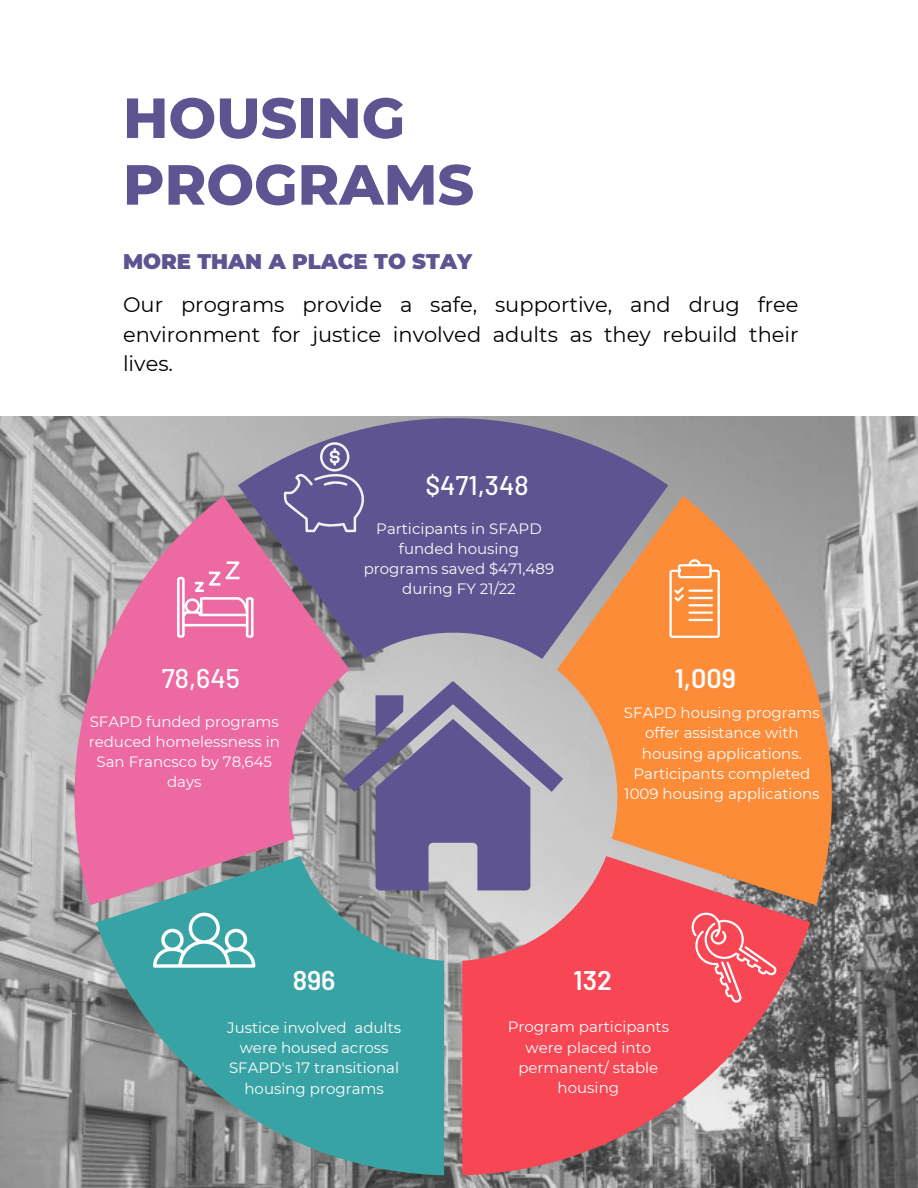
<style>
.page{position:relative;width:918px;height:1188px;background:#fff}
.page>*{position:absolute;margin:0;border:0;box-sizing:border-box;transform-origin:0 0}
.t1{font:800 56.4px/66.8px "Montserrat";color:#5d5491}
.t2{font:500 27px "Barlow";color:#fdfdfd}
.t3{font:600 27px "Barlow";color:#fdfdfd}
.t4{font:900 21.15px "Montserrat";color:#5d5491}
.t5{font:21px/29.2px "Montserrat";color:#000;text-align:justify}
.t6{font:15px/20.2px "Montserrat";color:#fdfdfd;text-align:center}
</style>
<div class="page">
<img style="left:0;top:416px;width:918px;height:772px">
<svg style="left:44px;top:496px;width:306px;height:409px;background:#d282a5"></svg>
<svg style="left:96px;top:856px;width:348px;height:319px;background:#5a989b"></svg>
<svg style="left:462px;top:890px;width:348px;height:285px;background:#d25e68"></svg>
<svg style="left:557px;top:496px;width:275px;height:409px;background:#e4935d"></svg>
<svg style="left:238px;top:416px;width:430px;height:243px;background:#816a8e"></svg>
<svg style="left:283px;top:442px;width:87px;height:90px;background:#726b9e"></svg>
<svg style="left:669px;top:559px;width:51px;height:79px;background:#fca868"></svg>
<svg style="left:177px;top:561px;width:77px;height:77px"></svg>
<svg style="left:692px;top:913px;width:85px;height:90px;background:#f7606c"></svg>
<svg style="left:153px;top:913px;width:102px;height:55px"></svg>
<svg style="left:343px;top:681px;width:220px;height:209px;background:#8681a2"></svg>
<h1 class="t1" style="left:123px;top:84px;width:353px">HOUSING<br>PROGRAMS</h1>
<h3 class="t4" style="left:123px;top:248px;width:351px">MORE THAN A PLACE TO STAY</h3>
<h3 class="t5" style="left:123px;top:290px;width:677px">Our programs provide a safe, supportive, and drug free environment for justice involved adults as they rebuild their lives.</h3>
<h2 class="t2" style="left:425px;top:468px;width:105px">$471,348</h2>
<p class="t6" style="left:364px;top:518px;width:192px">Participants in SFAPD funded housing programs saved $471,489 during FY 21/22</p>
<h2 class="t2" style="left:162px;top:661px;width:79px">78,645</h2>
<h2 class="t3" style="left:675px;top:661px;width:63px">1,009</h2>
<p class="t6" style="left:89px;top:711px;width:193px">SFAPD funded programs reduced homelessness in<br>San Francsco by 78,645 days</p>
<p class="t6" style="left:624px;top:703px;width:197px">SFAPD housing programs offer assistance with housing applications.<br>Participants completed<br>1009 housing applications</p>
<h2 class="t3" style="left:293px;top:963px;width:44px">896</h2>
<h2 class="t3" style="left:573px;top:963px;width:40px">132</h2>
<p class="t6" style="left:227px;top:1017px;width:175px">Justice involved adults were housed across<br>SFAPD's 17 transitional housing programs</p>
<p class="t6" style="left:508px;top:1017px;width:163px">Program participants were placed into permanent/ stable housing</p>
</div>
